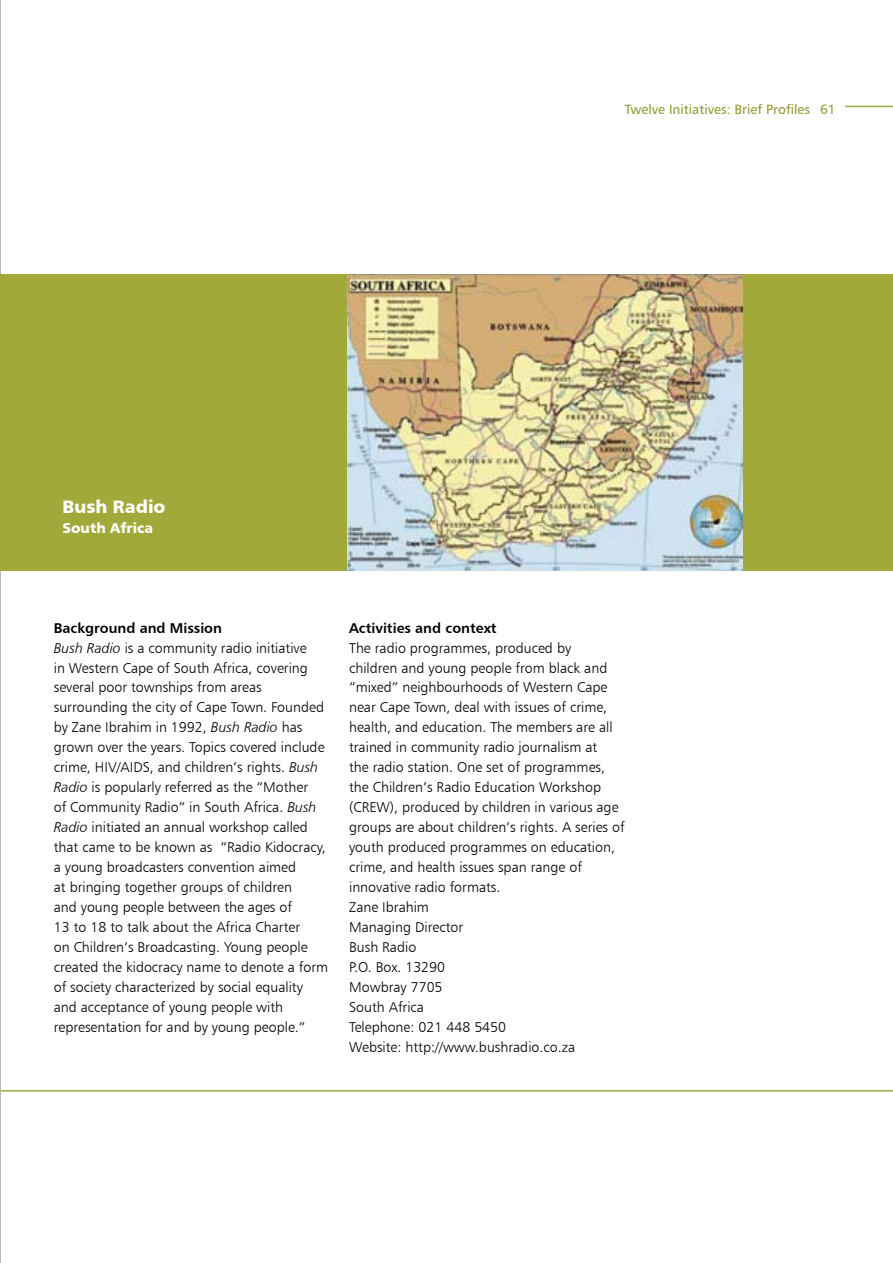
<style>
.page{position:relative;width:893px;height:1263px;background:#fff}
.page>*{position:absolute;margin:0;border:0;box-sizing:border-box;transform-origin:0 0}
.t1{font:18px "Humanist 777 BT Black B";color:#fff}
.t2{font:14.25px/20px "Humanist 777 BT Light B";color:#000}
.t3{font:14.25px "Humanist 777 BT Bold B";color:#000}
.t4{font:14.25px "Humanist 777 BT Black B";color:#fff}
.t5{font:13.5px "Humanist 777 BT Roman B";color:#949b35}
.s1{font-family:"Humanist 777 BT Light Italic B"}
</style>
<div class="page">
<hr style="left:845px;top:106px;width:48px;height:1px;background:#a1a93a">
<hr style="left:0;top:0;width:1px;height:1263px;background:#6f6f6f">
<hr style="left:1px;top:1090px;width:892px;height:1px;background:#a1a93a">
<div style="left:0;top:275px;width:893px;height:296px;background:#a1a93a"></div>
<img style="left:348px;top:274px;width:394px;height:297px">
<p class="t5" style="left:625px;top:101px;width:187px">Twelve Initiatives: Brief Profiles</p>
<p class="t5" style="left:820px;top:101px;width:17px">61</p>
<p class="t1" style="left:63px;top:495px;width:105px">Bush Radio</p>
<p class="t4" style="left:63px;top:519px;width:92px">South Africa</p>
<p class="t3" style="left:54px;top:619px;width:170px">Background and Mission</p>
<p class="t2" style="left:54px;top:637px;width:276px"><span class="s1">Bush Radio</span> is a community radio initiative<br>in Western Cape of South Africa, covering several poor townships from areas surrounding the city of Cape Town. Founded by Zane Ibrahim in 1992, <span class="s1">Bush Radio</span> has grown over the years. Topics covered include crime, HIV/AIDS, and children’s rights. <span class="s1">Bush Radio</span> is popularly referred as the “Mother<br>of Community Radio” in South Africa. <span class="s1">Bush Radio</span> initiated an annual workshop called that came to be known as “Radio Kidocracy, a young broadcasters convention aimed<br>at bringing together groups of children<br>and young people between the ages of<br>13 to 18 to talk about the Africa Charter<br>on Children’s Broadcasting. Young people created the kidocracy name to denote a form of society characterized by social equality and acceptance of young people with representation for and by young people.”</p>
<p class="t3" style="left:349px;top:619px;width:149px">Activities and context</p>
<p class="t2" style="left:349px;top:637px;width:277px">The radio programmes, produced by<br>children and young people from black and “mixed” neighbourhoods of Western Cape near Cape Town, deal with issues of crime, health, and education. The members are all trained in community radio journalism at<br>the radio station. One set of programmes, the Children’s Radio Education Workshop (CREW), produced by children in various age groups are about children’s rights. A series of youth produced programmes on education, crime, and health issues span range of innovative radio formats.<br>Zane Ibrahim<br>Managing Director<br>Bush Radio<br>P.O. Box. 13290<br>Mowbray 7705<br>South Africa<br>Telephone: 021 448 5450<br>Website: http://www.bushradio.co.za</p>
</div>
